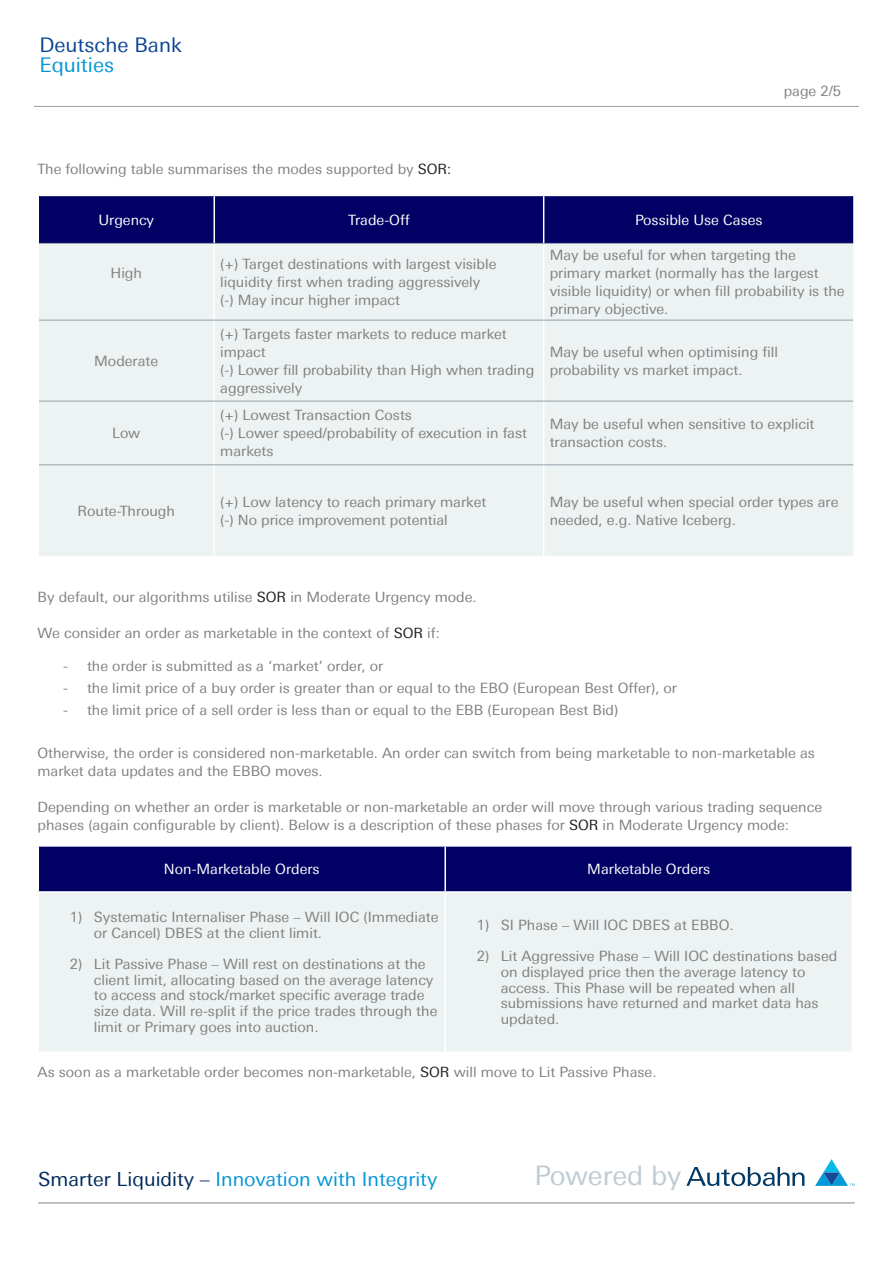
<style>
.page{position:relative;width:893px;height:1263px;background:#fff}
.page>*{position:absolute;margin:0;border:0;box-sizing:border-box;transform-origin:0 0}
.t1{font:27px "Univers Deutsche Bank";letter-spacing:-.01em;color:#bfcbd3}
.t2{font:20.25px "Univers Deutsche Bank";color:#094594}
.t3{font:20.25px "Univers Deutsche Bank";color:#0696d7}
.t4{font:19.5px "Univers Deutsche Bank";color:#0696d7}
.t5{font:14.25px/18px "Univers Deutsche Bank";color:#808080}
.t6{font:14.25px "Univers Deutsche Bank";color:#fff}
.s1{color:#231f20}
.s2{color:#00295c}
</style>
<div class="page">
<hr style="left:34px;top:106px;width:825px;height:1px;background:#94a0a9">
<div style="left:39px;top:196px;width:814px;height:47px;background:#000065"></div>
<div style="left:39px;top:244px;width:814px;height:312px;background:#edf2f2"></div>
<hr style="left:214px;top:244px;width:1px;height:76px;background:#fff">
<hr style="left:543px;top:244px;width:1px;height:76px;background:#fff">
<hr style="left:214px;top:320px;width:1px;height:81px;background:#fff">
<hr style="left:543px;top:320px;width:1px;height:81px;background:#fff">
<hr style="left:214px;top:401px;width:1px;height:63px;background:#fff">
<hr style="left:543px;top:401px;width:1px;height:63px;background:#fff">
<hr style="left:214px;top:465px;width:1px;height:91px;background:#fff">
<hr style="left:543px;top:465px;width:1px;height:91px;background:#fff">
<hr style="left:214px;top:196px;width:1px;height:47px;background:#fff">
<hr style="left:543px;top:196px;width:1px;height:47px;background:#fff">
<hr style="left:39px;top:243px;width:175px;height:1px;background:#94a0a9">
<hr style="left:214px;top:243px;width:330px;height:1px;background:#94a0a9">
<hr style="left:544px;top:243px;width:309px;height:1px;background:#94a0a9">
<hr style="left:39px;top:320px;width:175px;height:1px;background:#94a0a9">
<hr style="left:214px;top:320px;width:330px;height:1px;background:#94a0a9">
<hr style="left:544px;top:320px;width:309px;height:1px;background:#94a0a9">
<hr style="left:39px;top:401px;width:175px;height:1px;background:#94a0a9">
<hr style="left:214px;top:401px;width:330px;height:1px;background:#94a0a9">
<hr style="left:544px;top:401px;width:309px;height:1px;background:#94a0a9">
<hr style="left:39px;top:464px;width:175px;height:1px;background:#94a0a9">
<hr style="left:214px;top:464px;width:330px;height:1px;background:#94a0a9">
<hr style="left:544px;top:464px;width:309px;height:1px;background:#94a0a9">
<div style="left:39px;top:847px;width:812px;height:44px;background:#000065"></div>
<div style="left:39px;top:893px;width:812px;height:158px;background:#edf2f2"></div>
<hr style="left:444px;top:893px;width:2px;height:158px;background:#fff">
<hr style="left:444px;top:847px;width:2px;height:44px;background:#fff">
<svg style="left:686px;top:1167px;width:118px;height:19px"></svg>
<svg style="left:815px;top:1159px;width:40px;height:27px"></svg>
<hr style="left:38px;top:1202px;width:817px;height:1px;background:#808080">
<p class="t2" style="left:39px;top:33px;width:144px">Deutsche Bank</p>
<p class="t3" style="left:39px;top:53px;width:76px">Equities</p>
<p class="t5" style="left:784px;top:82px;width:59px">page 2/5</p>
<p class="t5" style="left:38px;top:160px;width:415px">The following table summarises the modes supported by <span class="s1">SOR:</span></p>
<p class="t6" style="left:98px;top:211px;width:57px">Urgency</p>
<p class="t6" style="left:348px;top:211px;width:63px">Trade-Off</p>
<p class="t6" style="left:635px;top:211px;width:129px">Possible Use Cases</p>
<p class="t5" style="left:111px;top:264px;width:33px">High</p>
<p class="t5" style="left:220px;top:255px;width:278px">(+) Target destinations with largest visible liquidity first when trading aggressively</p>
<p class="t5" style="left:220px;top:291px;width:181px">(-) May incur higher impact</p>
<p class="t5" style="left:94px;top:352px;width:66px">Moderate</p>
<p class="t5" style="left:220px;top:325px;width:288px">(+) Targets faster markets to reduce market impact</p>
<p class="t5" style="left:220px;top:361px;width:315px">(-) Lower fill probability than High when trading aggressively</p>
<p class="t5" style="left:550px;top:246px;width:296px">May be useful for when targeting the primary market (normally has the largest visible liquidity) or when fill probability is the primary objective.</p>
<p class="t5" style="left:550px;top:343px;width:230px">May be useful when optimising fill probability vs market impact.</p>
<p class="t5" style="left:112px;top:424px;width:30px">Low</p>
<p class="t5" style="left:78px;top:502px;width:99px">Route-Through</p>
<p class="t5" style="left:220px;top:406px;width:193px">(+) Lowest Transaction Costs</p>
<p class="t5" style="left:220px;top:424px;width:308px">(-) Lower speed/probability of execution in fast markets</p>
<p class="t5" style="left:550px;top:415px;width:266px">May be useful when sensitive to explicit transaction costs.</p>
<p class="t5" style="left:220px;top:493px;width:268px">(+) Low latency to reach primary market</p>
<p class="t5" style="left:220px;top:511px;width:229px">(-) No price improvement potential</p>
<p class="t5" style="left:550px;top:493px;width:290px">May be useful when special order types are needed, e.g. Native Iceberg.</p>
<p class="t5" style="left:38px;top:588px;width:441px">By default, our algorithms utilise <span class="s1">SOR</span> in Moderate Urgency mode.</p>
<p class="t5" style="left:38px;top:624px;width:404px">We consider an order as marketable in the context of <span class="s1">SOR</span> if:</p>
<p class="t5" style="left:63px;top:657px;width:322px">- the order is submitted as a ‘market’ order, or</p>
<p class="t5" style="left:63px;top:679px;width:616px">- the limit price of a buy order is greater than or equal to the EBO (European Best Offer), or</p>
<p class="t5" style="left:63px;top:701px;width:557px">- the limit price of a sell order is less than or equal to the EBB (European Best Bid)</p>
<p class="t5" style="left:38px;top:744px;width:779px">Otherwise, the order is considered non-marketable. An order can switch from being marketable to non-marketable as market data updates and the EBBO moves.</p>
<p class="t5" style="left:38px;top:798px;width:786px">Depending on whether an order is marketable or non-marketable an order will move through various trading sequence phases (again configurable by client). Below is a description of these phases for <span class="s1">SOR</span> in Moderate Urgency mode:</p>
<p class="t6" style="left:164px;top:861px;width:157px">Non-Marketable Orders</p>
<p class="t6" style="left:587px;top:861px;width:125px">Marketable Orders</p>
<p class="t5" style="left:94px;top:909px;width:346px;line-height:15.8px;text-indent:-24px">1) Systematic Internaliser Phase – Will IOC (Immediate or Cancel) DBES at the client limit.</p>
<p class="t5" style="left:94px;top:956px;width:345px;line-height:15.8px;text-indent:-24px">2) Lit Passive Phase – Will rest on destinations at the client limit, allocating based on the average latency to access and stock/market specific average trade size data. Will re-split if the price trades through the limit or Primary goes into auction.</p>
<p class="t5" style="left:477px;top:916px;width:258px">1) SI Phase – Will IOC DBES at EBBO.</p>
<p class="t5" style="left:501px;top:948px;width:338px;line-height:15.8px;text-indent:-24px">2) Lit Aggressive Phase – Will IOC destinations based on displayed price then the average latency to access. This Phase will be repeated when all submissions have returned and market data has updated.</p>
<p class="t5" style="left:38px;top:1063px;width:620px">As soon as a marketable order becomes non-marketable, <span class="s1">SOR</span> will move to Lit Passive Phase.</p>
<p class="t4" style="left:38px;top:1168px;width:401px"><span class="s2">Smarter Liquidity –</span> Innovation with Integrity</p>
<p class="t1" style="left:534px;top:1159px;width:148px">Powered by</p>
</div>
